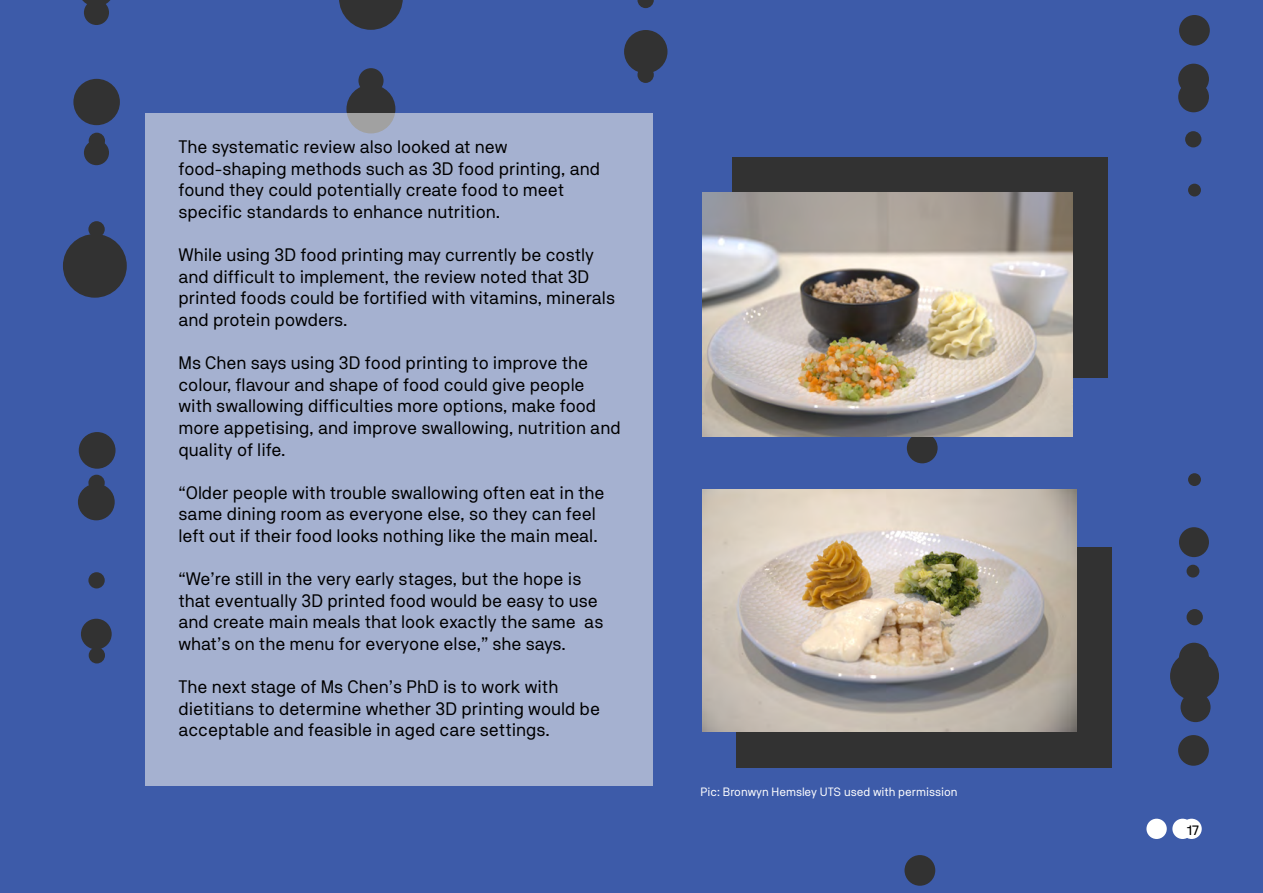
<style>
.page{position:relative;width:1263px;height:893px;background:#3d5ba9}
.page>*{position:absolute;margin:0;border:0;box-sizing:border-box;transform-origin:0 0}
.t1{font:18px/21.6px "NB Akademie Std";color:#000}
.t2{font:13.5px "NB International Pro";color:#000}
.t3{font:12px "NB Akademie Std";color:#fff}
</style>
<div class="page">
<div style="left:732px;top:158px;width:375px;height:220px;background:#323232"></div>
<div style="left:1172px;top:819px;width:21px;height:20px;background:#fff;border-radius:50%"></div>
<div style="left:1181px;top:819px;width:21px;height:20px;background:#fff;border-radius:50%"></div>
<div style="left:1146px;top:819px;width:21px;height:20px;background:#fff;border-radius:50%"></div>
<div style="left:736px;top:548px;width:375px;height:220px;background:#323232"></div>
<img style="left:702px;top:490px;width:374px;height:241px">
<div style="left:1178px;top:735px;width:31px;height:31px;background:#323232;border-radius:50%"></div>
<div style="left:1179px;top:15px;width:31px;height:31px;background:#323232;border-radius:50%"></div>
<div style="left:1178px;top:64px;width:31px;height:30px;background:#323232;border-radius:50%"></div>
<div style="left:1178px;top:82px;width:31px;height:30px;background:#323232;border-radius:50%"></div>
<div style="left:81px;top:619px;width:31px;height:30px;background:#323232;border-radius:50%"></div>
<div style="left:907px;top:433px;width:30px;height:30px;background:#323232;border-radius:50%"></div>
<img style="left:702px;top:193px;width:370px;height:243px">
<div style="left:904px;top:855px;width:31px;height:31px;background:#323232;border-radius:50%"></div>
<div style="left:79px;top:432px;width:37px;height:37px;background:#323232;border-radius:50%"></div>
<div style="left:78px;top:484px;width:37px;height:36px;background:#323232;border-radius:50%"></div>
<div style="left:88px;top:475px;width:17px;height:16px;background:#323232;border-radius:50%"></div>
<div style="left:73px;top:79px;width:47px;height:46px;background:#323232;border-radius:50%"></div>
<div style="left:84px;top:140px;width:25px;height:25px;background:#323232;border-radius:50%"></div>
<div style="left:89px;top:133px;width:16px;height:16px;background:#323232;border-radius:50%"></div>
<div style="left:84px;top:0;width:25px;height:25px;background:#323232;border-radius:50%"></div>
<svg style="left:78px;top:0;width:37px;height:7px"></svg>
<div style="left:63px;top:234px;width:64px;height:64px;background:#323232;border-radius:50%"></div>
<div style="left:88px;top:221px;width:17px;height:16px;background:#323232;border-radius:50%"></div>
<div style="left:88px;top:572px;width:17px;height:16px;background:#323232;border-radius:50%"></div>
<div style="left:89px;top:647px;width:16px;height:16px;background:#323232;border-radius:50%"></div>
<svg style="left:339px;top:0;width:64px;height:30px;background:#343b4e"></svg>
<div style="left:346px;top:85px;width:49px;height:48px;background:#323232;border-radius:50%"></div>
<div style="left:358px;top:68px;width:26px;height:25px;background:#323232;border-radius:50%"></div>
<div style="left:146px;top:113px;width:506px;height:673px;background:#a5b1d0"></div>
<div style="left:624px;top:30px;width:43px;height:43px;background:#323232;border-radius:50%"></div>
<div style="left:637px;top:67px;width:17px;height:16px;background:#323232;border-radius:50%"></div>
<svg style="left:637px;top:0;width:17px;height:8px"></svg>
<div style="left:1170px;top:652px;width:49px;height:48px;background:#323232;border-radius:50%"></div>
<div style="left:1180px;top:692px;width:30px;height:30px;background:#323232;border-radius:50%"></div>
<div style="left:1179px;top:643px;width:30px;height:30px;background:#323232;border-radius:50%"></div>
<div style="left:1186px;top:609px;width:17px;height:16px;background:#323232;border-radius:50%"></div>
<div style="left:1179px;top:527px;width:30px;height:30px;background:#323232;border-radius:50%"></div>
<div style="left:1186px;top:565px;width:13px;height:13px;background:#323232;border-radius:50%"></div>
<div style="left:1188px;top:473px;width:13px;height:13px;background:#323232;border-radius:50%"></div>
<div style="left:1188px;top:184px;width:13px;height:13px;background:#323232;border-radius:50%"></div>
<div style="left:1185px;top:131px;width:16px;height:16px;background:#323232;border-radius:50%"></div>
<p class="t1" style="left:178px;top:136px;width:423px">The systematic review also looked at new food-shaping methods such as 3D food printing, and found they could potentially create food to meet specific standards to enhance nutrition.</p>
<p class="t1" style="left:178px;top:244px;width:438px">While using 3D food printing may currently be costly and difficult to implement, the review noted that 3D printed foods could be fortified with vitamins, minerals and protein powders.</p>
<p class="t1" style="left:178px;top:352px;width:444px">Ms Chen says using 3D food printing to improve the colour, flavour and shape of food could give people with swallowing difficulties more options, make food more appetising, and improve swallowing, nutrition and quality of life.</p>
<p class="t1" style="left:178px;top:481px;width:428px">“Older people with trouble swallowing often eat in the same dining room as everyone else, so they can feel left out if their food looks nothing like the main meal.</p>
<p class="t1" style="left:178px;top:568px;width:426px">“We’re still in the very early stages, but the hope is that eventually 3D printed food would be easy to use and create main meals that look exactly the same as what’s on the menu for everyone else,” she says.</p>
<p class="t1" style="left:178px;top:676px;width:423px">The next stage of Ms Chen’s PhD is to work with dietitians to determine whether 3D printing would be acceptable and feasible in aged care settings.</p>
<p class="t3" style="left:700px;top:785px;width:259px">Pic: Bronwyn Hemsley UTS used with permission</p>
<p class="t2" style="left:1187px;top:823px;width:13px">17</p>
</div>
